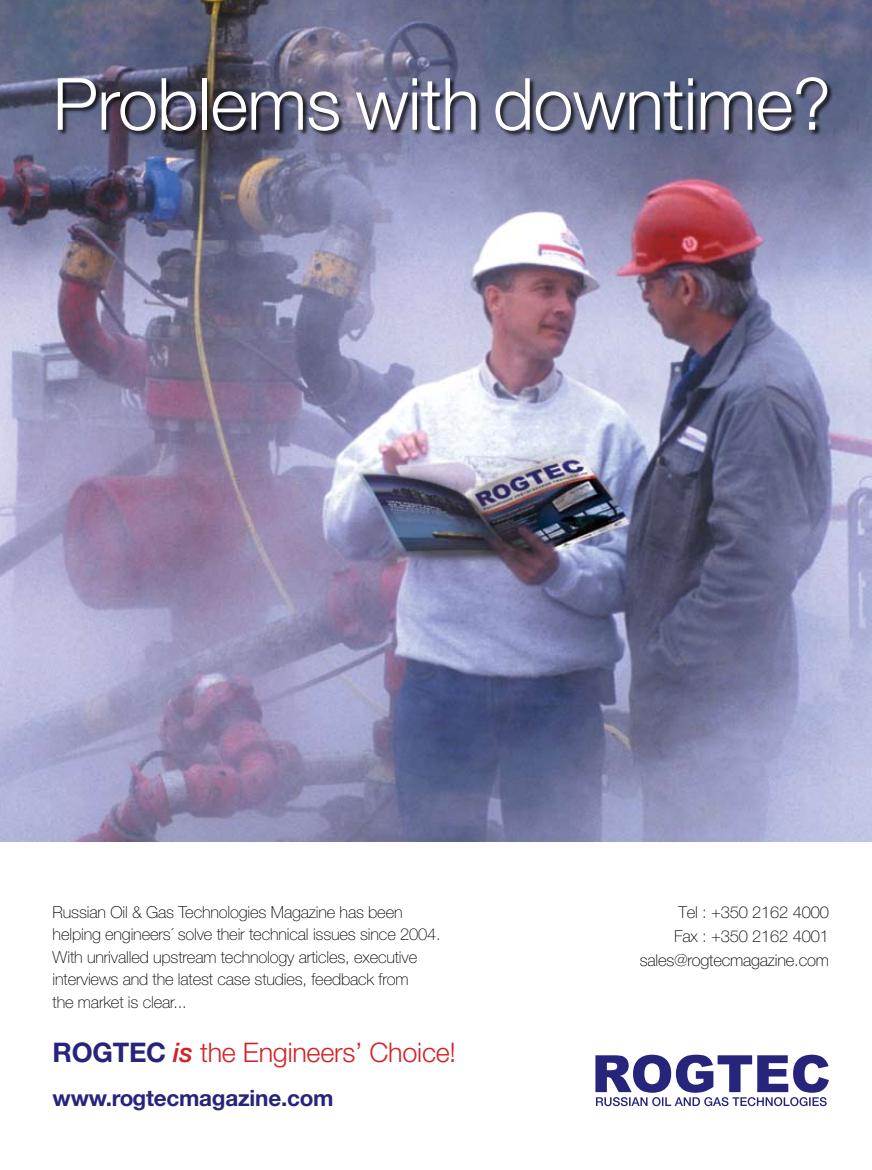
<style>
.page{position:relative;width:872px;height:1170px;background:#fff}
.page>*{position:absolute;margin:0;border:0;box-sizing:border-box;transform-origin:0 0}
.t1{font:300 72px "Helvetica Neue";letter-spacing:-.01em;color:#fff}
.t2{font:300 27px "Helvetica Neue";letter-spacing:-.01em;color:#d2232a}
.t3{font:700 22.5px "Helvetica Neue";letter-spacing:-.01em;color:#26247b}
.t4{font:100 16.5px/22.5px "Helvetica Neue";letter-spacing:-.01em;color:#000}
.t5{font:100 16.5px/24px "Helvetica Neue LTCYR";letter-spacing:-.01em;color:#000;text-align:right}
.s1{font-weight:700;color:#26247b}
.s2{font-weight:500;font-style:italic}
</style>
<div class="page">
<img style="left:0;top:0;width:872px;height:841px">
<div style="left:57px;top:76px;width:777px;height:61px;background:#000;opacity:.75"></div>
<svg style="left:595px;top:1054px;width:234px;height:52px"></svg>
<h1 class="t1" style="left:53px;top:60px;width:780px">Problems with downtime?</h1>
<p class="t4" style="left:53px;top:900px;width:390px">Russian Oil &amp; Gas Technologies Magazine has been helping engineers´ solve their technical issues since 2004.<br>With unrivalled upstream technology articles, executive interviews and the latest case studies, feedback from<br>the market is clear...</p>
<h2 class="t2" style="left:53px;top:1035px;width:405px"><span class="s1">ROGTEC</span> <span class="s2">is</span> the Engineers’ Choice!</h2>
<h3 class="t3" style="left:53px;top:1083px;width:282px">www.rogtecmagazine.com</h3>
<p class="t5" style="left:639px;top:900px;width:191px">Tel : +350 2162 4000<br>Fax : +350 2162 4001 sales@rogtecmagazine.com</p>
</div>
